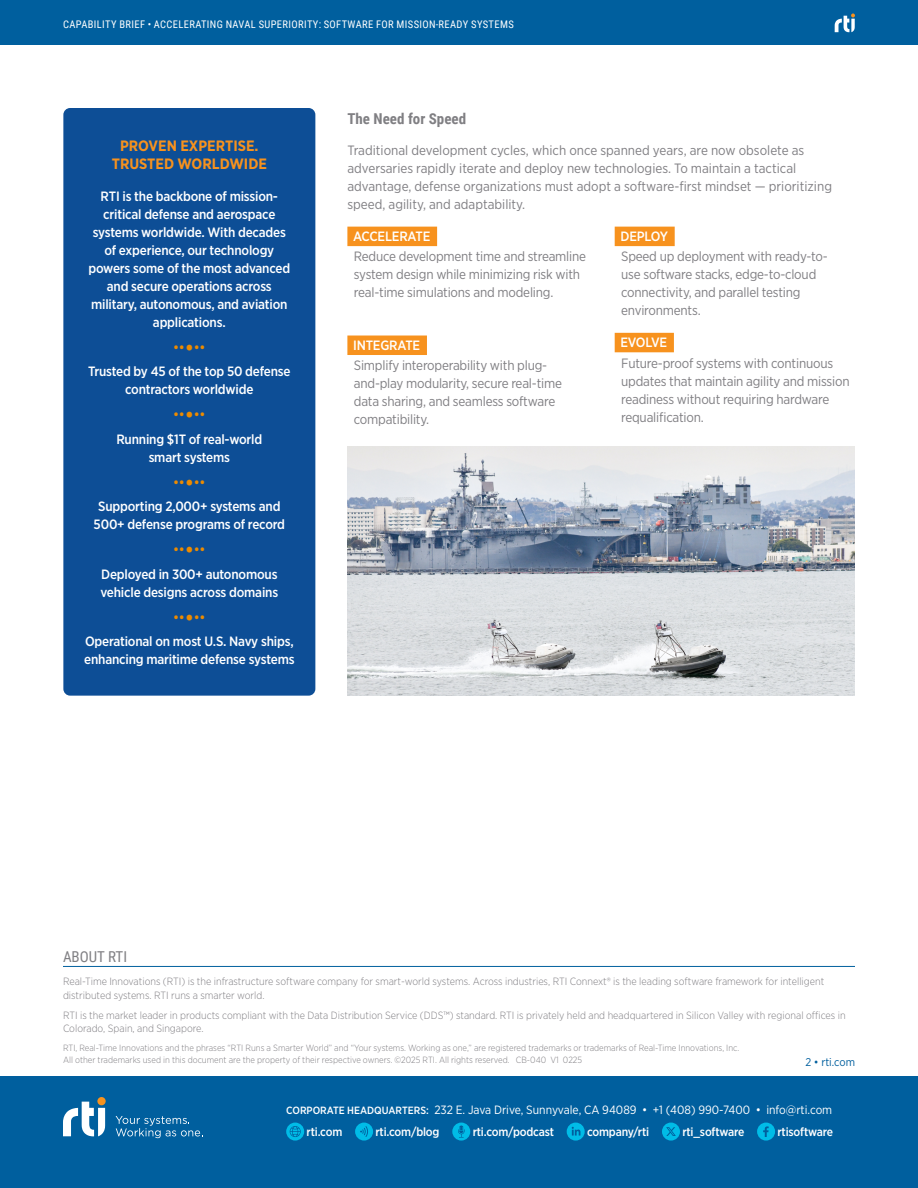
<style>
.page{position:relative;width:918px;height:1188px;background:#fff}
.page>*{position:absolute;margin:0;border:0;box-sizing:border-box;transform-origin:0 0}
.t1{font:700 15px/18px "Gotham Narrow";color:#f7921e;text-align:center}
.t2{font:700 15px "Roboto Condensed";color:#807f83}
.t3{font:15px "Roboto Condensed";color:#807f83}
.t4{font:13.5px/18px "Gotham Narrow";letter-spacing:-.015em;color:#807f83}
.t5{font:500 13.5px/18px "Gotham Narrow";letter-spacing:-.015em;color:#fff;text-align:center}
.t6{font:12px/22.5px "Gotham Narrow";color:#fff}
.t7{font:500 12px "Gotham Narrow";letter-spacing:-.015em;color:#fff}
.t8{font:11.25px "Gotham Narrow";color:#005f9e}
.t9{font:300 10.5px/13.5px "Gotham Narrow";color:#807f83}
.t10{font:10.5px "Roboto Condensed";letter-spacing:.035em;color:#fff}
.t11{font:300 9px/12px "Gotham Narrow";color:#807f83}
.s1{color:#ed8b00}
.s2{font-size:21px;color:#ed8b00}
.s3{font-weight:500;font-size:10.5px}
.s4{font-weight:500}
</style>
<div class="page">
<div style="left:0;top:0;width:918px;height:45px;background:#005f9e"></div>
<div style="left:0;top:1077px;width:918px;height:111px;background:#005f9e"></div>
<svg style="left:835px;top:13px;width:20px;height:19px"></svg>
<svg style="left:63px;top:1102px;width:42px;height:34px"></svg>
<div style="left:97px;top:1097px;width:9px;height:8px;background:#f7921e;border-radius:50%"></div>
<svg style="left:116px;top:1116px;width:87px;height:22px"></svg>
<svg style="left:286px;top:1123px;width:18px;height:18px"></svg>
<svg style="left:355px;top:1123px;width:18px;height:18px"></svg>
<svg style="left:452px;top:1123px;width:18px;height:18px"></svg>
<svg style="left:567px;top:1123px;width:18px;height:18px"></svg>
<svg style="left:662px;top:1123px;width:18px;height:18px"></svg>
<svg style="left:757px;top:1123px;width:18px;height:18px"></svg>
<hr style="left:63px;top:966px;width:792px;height:1px;background:#005f9e">
<div style="left:347px;top:227px;width:90px;height:19px;background:#f7921e"></div>
<div style="left:347px;top:336px;width:80px;height:19px;background:#f7921e"></div>
<div style="left:615px;top:227px;width:60px;height:19px;background:#f7921e"></div>
<div style="left:615px;top:333px;width:59px;height:19px;background:#f7921e"></div>
<div style="left:63px;top:108px;width:252px;height:588px;background:#0d4e96;border-radius:7px"></div>
<img style="left:347px;top:447px;width:508px;height:249px">
<p class="t10" style="left:63px;top:17px;width:452px">CAPABILITY BRIEF • ACCELERATING NAVAL SUPERIORITY: SOFTWARE FOR MISSION-READY SYSTEMS</p>
<p class="t1" style="left:112px;top:137px;width:157px">PROVEN EXPERTISE.<br>TRUSTED WORLDWIDE</p>
<p class="t5" style="left:88px;top:187px;width:203px">RTI is the backbone of mission&shy;critical defense and aerospace systems worldwide. With decades of experience, our technology powers some of the most advanced and secure operations across military, autonomous, and aviation applications.</p>
<p class="t5" style="left:88px;top:334px;width:204px;line-height:24.8px"><span class="s1">••</span><span class="s2">•</span><span class="s1">••<br></span>Trusted by 45 of the top 50 defense</p>
<p class="t5" style="left:125px;top:380px;width:130px">contractors worldwide</p>
<p class="t5" style="left:116px;top:402px;width:147px;line-height:24.8px"><span class="s1">••</span><span class="s2">•</span><span class="s1">••<br></span>Running $1T of real-world</p>
<p class="t5" style="left:149px;top:448px;width:83px">smart systems</p>
<p class="t5" style="left:98px;top:469px;width:184px;line-height:24.8px"><span class="s1">••</span><span class="s2">•</span><span class="s1">••<br></span>Supporting 2,000+ systems and</p>
<p class="t5" style="left:94px;top:515px;width:193px">500+ defense programs of record</p>
<p class="t5" style="left:101px;top:537px;width:178px;line-height:24.8px"><span class="s1">••</span><span class="s2">•</span><span class="s1">••<br></span>Deployed in 300+ autonomous</p>
<p class="t5" style="left:101px;top:583px;width:179px">vehicle designs across domains</p>
<p class="t5" style="left:85px;top:604px;width:210px;line-height:24.8px"><span class="s1">••</span><span class="s2">•</span><span class="s1">••<br></span>Operational on most U.S. Navy ships,</p>
<p class="t5" style="left:84px;top:650px;width:212px">enhancing maritime defense systems</p>
<p class="t2" style="left:347px;top:108px;width:120px">The Need for Speed</p>
<p class="t4" style="left:347px;top:141px;width:486px">Traditional development cycles, which once spanned years, are now obsolete as adversaries rapidly iterate and deploy new technologies. To maintain a tactical advantage, defense organizations must adopt a software-first mindset — prioritizing speed, agility, and adaptability.</p>
<p class="t5" style="left:353px;top:227px;width:79px">ACCELERATE</p>
<p class="t4" style="left:354px;top:247px;width:234px">Reduce development time and streamline system design while minimizing risk with real-time simulations and modeling.</p>
<p class="t5" style="left:621px;top:227px;width:49px">DEPLOY</p>
<p class="t4" style="left:621px;top:247px;width:208px">Speed up deployment with ready-to&shy;use software stacks, edge-to-cloud connectivity, and parallel testing environments.</p>
<p class="t5" style="left:621px;top:333px;width:48px">EVOLVE</p>
<p class="t4" style="left:621px;top:354px;width:230px">Future-proof systems with continuous updates that maintain agility and mission readiness without requiring hardware requalification.</p>
<p class="t5" style="left:353px;top:336px;width:69px">INTEGRATE</p>
<p class="t4" style="left:354px;top:356px;width:210px">Simplify interoperability with plug&shy;and-play modularity, secure real-time data sharing, and seamless software compatibility.</p>
<p class="t3" style="left:63px;top:946px;width:66px">ABOUT RTI</p>
<p class="t9" style="left:63px;top:974px;width:763px">Real-Time Innovations (RTI) is the infrastructure software company for smart-world systems. Across industries, RTI Connext® is the leading software framework for intelligent distributed systems. RTI runs a smarter world.</p>
<p class="t9" style="left:63px;top:1008px;width:784px">RTI is the market leader in products compliant with the Data Distribution Service (DDS™) standard. RTI is privately held and headquartered in Silicon Valley with regional offices in<br>Colorado, Spain, and Singapore.</p>
<p class="t11" style="left:63px;top:1042px;width:678px">RTI, Real-Time Innovations and the phrases “RTI Runs a Smarter World” and “Your systems. Working as one,” are registered trademarks or trademarks of Real-Time Innovations, Inc.<br>All other trademarks used in this document are the property of their respective owners. ©2025 RTI. All rights reserved. CB-040 V1 0225</p>
<p class="t8" style="left:806px;top:1055px;width:51px">2 • rti.com</p>
<p class="t6" style="left:307px;top:1098px;width:527px;text-indent:-20px"><span class="s3">CORPORATE HEADQUARTERS:</span> 232 E. Java Drive, Sunnyvale, CA 94089 • +1 (408) 990-7400 • info@rti.com <span class="s4">rti.com</span></p>
<p class="t7" style="left:375px;top:1124px;width:66px">rti.com/blog</p>
<p class="t7" style="left:473px;top:1124px;width:83px">rti.com/podcast</p>
<p class="t7" style="left:587px;top:1124px;width:64px">company/rti</p>
<p class="t7" style="left:682px;top:1124px;width:63px">rti_software</p>
<p class="t7" style="left:777px;top:1124px;width:57px">rtisoftware</p>
</div>
